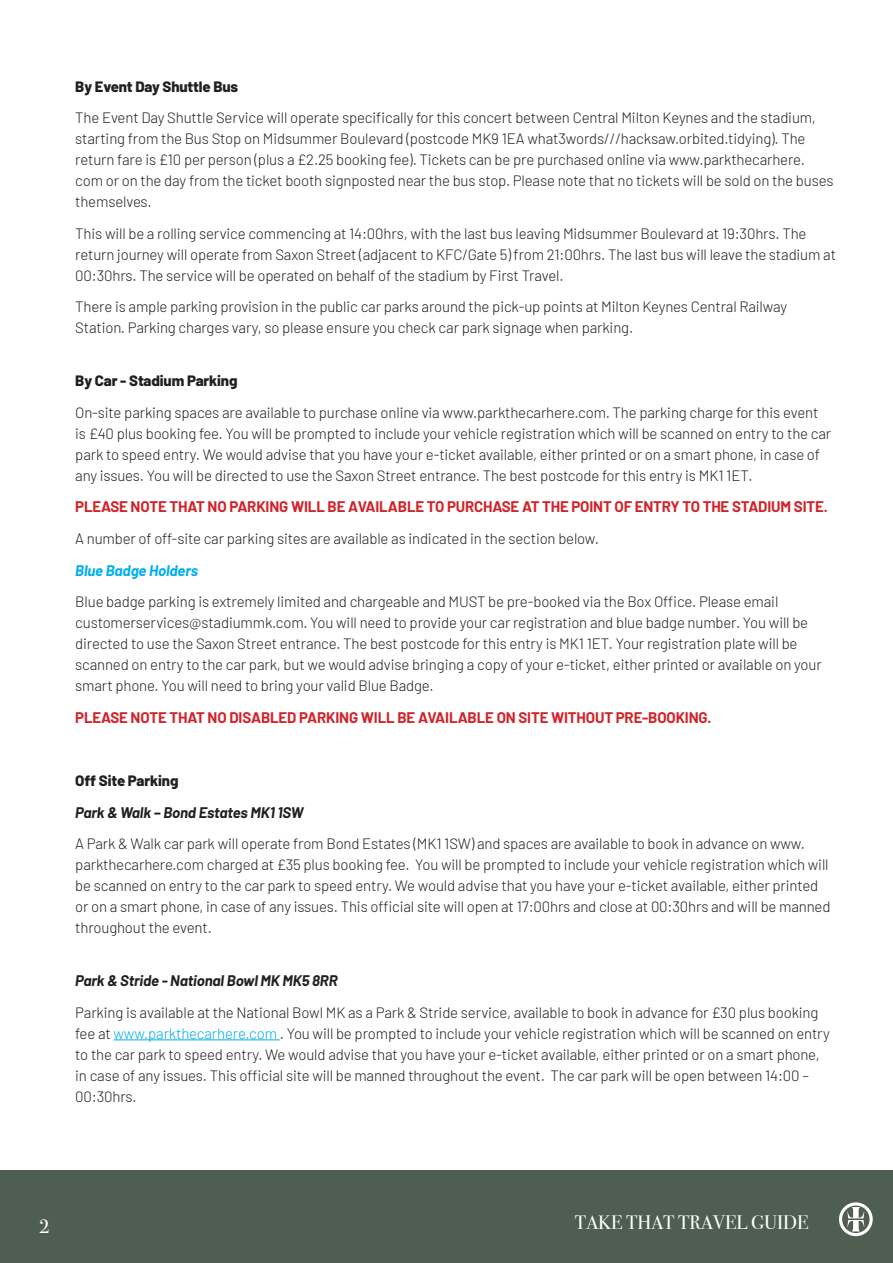
<style>
.page{position:relative;width:893px;height:1263px;background:#fff}
.page>*{position:absolute;margin:0;border:0;box-sizing:border-box;transform-origin:0 0}
.t1{font:19.5px "Bodoni Svty Two ITCTT";color:#fff}
.NUMBERED_LEVEL_2{font:300 15px/21px "Barlow";letter-spacing:-.01em;color:#231f20}
.NUMBERED_LEVEL_2-2{font:700 15px "Barlow";letter-spacing:-.01em;color:#d1232a}
.NUMBERED_LEVEL_2-3{font:italic 700 15px "Barlow";letter-spacing:-.01em;color:#231f20}
.NUMBERED_LEVEL_2-4{font:800 15px "Barlow";letter-spacing:-.01em;color:#231f20}
.NUMBERED_LEVEL_2-5{font:italic 700 15px "Barlow";letter-spacing:-.01em;color:#00aeef}
.s1{color:#00aeef}
</style>
<div class="page">
<div style="left:0;top:1170px;width:893px;height:93px;background:#4e5f51"></div>
<svg style="left:839px;top:1202px;width:34px;height:34px"></svg>
<hr style="left:114px;top:1039px;width:166px;height:1px;background:#00aeef">
<p class="NUMBERED_LEVEL_2-4" style="left:75px;top:75px;width:164px">By Event Day Shuttle Bus</p>
<p class="NUMBERED_LEVEL_2" style="left:75px;top:106px;width:760px">The Event Day Shuttle Service will operate specifically for this concert between Central Milton Keynes and the stadium, starting from the Bus Stop on Midsummer Boulevard (postcode MK9 1EA what3words///hacksaw.orbited.tidying). The return fare is £10 per person (plus a £2.25 booking fee). Tickets can be pre purchased online via www.parkthecarhere. com or on the day from the ticket booth signposted near the bus stop. Please note that no tickets will be sold on the buses themselves.</p>
<p class="NUMBERED_LEVEL_2" style="left:75px;top:222px;width:762px">This will be a rolling service commencing at 14:00hrs, with the last bus leaving Midsummer Boulevard at 19:30hrs. The return journey will operate from Saxon Street (adjacent to KFC/Gate 5) from 21:00hrs. The last bus will leave the stadium at<br>00:30hrs. The service will be operated on behalf of the stadium by First Travel.</p>
<p class="NUMBERED_LEVEL_2" style="left:75px;top:295px;width:713px">There is ample parking provision in the public car parks around the pick-up points at Milton Keynes Central Railway<br>Station. Parking charges vary, so please ensure you check car park signage when parking.</p>
<p class="NUMBERED_LEVEL_2-4" style="left:75px;top:369px;width:164px">By Car - Stadium Parking</p>
<p class="NUMBERED_LEVEL_2" style="left:75px;top:401px;width:757px">On-site parking spaces are available to purchase online via www.parkthecarhere.com. The parking charge for this event is £40 plus booking fee. You will be prompted to include your vehicle registration which will be scanned on entry to the car park to speed entry. We would advise that you have your e-ticket available, either printed or on a smart phone, in case of any issues. You will be directed to use the Saxon Street entrance. The best postcode for this entry is MK1 1ET.</p>
<p class="NUMBERED_LEVEL_2-2" style="left:75px;top:496px;width:754px">PLEASE NOTE THAT NO PARKING WILL BE AVAILABLE TO PURCHASE AT THE POINT OF ENTRY TO THE STADIUM SITE.</p>
<p class="NUMBERED_LEVEL_2" style="left:75px;top:527px;width:525px">A number of off-site car parking sites are available as indicated in the section below.</p>
<p class="NUMBERED_LEVEL_2-5" style="left:75px;top:559px;width:124px">Blue Badge Holders</p>
<p class="NUMBERED_LEVEL_2" style="left:75px;top:590px;width:748px">Blue badge parking is extremely limited and chargeable and MUST be pre-booked via the Box Office. Please email customerservices@stadiummk.com. You will need to provide your car registration and blue badge number. You will be directed to use the Saxon Street entrance. The best postcode for this entry is MK1 1ET. Your registration plate will be scanned on entry to the car park, but we would advise bringing a copy of your e-ticket, either printed or available on your smart phone. You will need to bring your valid Blue Badge.</p>
<p class="NUMBERED_LEVEL_2-2" style="left:75px;top:706px;width:638px">PLEASE NOTE THAT NO DISABLED PARKING WILL BE AVAILABLE ON SITE WITHOUT PRE-BOOKING.</p>
<p class="NUMBERED_LEVEL_2-4" style="left:75px;top:770px;width:105px">Off Site Parking</p>
<p class="NUMBERED_LEVEL_2-3" style="left:75px;top:801px;width:230px">Park &amp; Walk – Bond Estates MK1 1SW</p>
<p class="NUMBERED_LEVEL_2" style="left:75px;top:832px;width:757px">A Park &amp; Walk car park will operate from Bond Estates (MK1 1SW) and spaces are available to book in advance on www. parkthecarhere.com charged at £35 plus booking fee. You will be prompted to include your vehicle registration which will be scanned on entry to the car park to speed entry. We would advise that you have your e-ticket available, either printed or on a smart phone, in case of any issues. This official site will open at 17:00hrs and close at 00:30hrs and will be manned throughout the event.</p>
<p class="NUMBERED_LEVEL_2-3" style="left:75px;top:969px;width:264px">Park &amp; Stride - National Bowl MK MK5 8RR</p>
<p class="NUMBERED_LEVEL_2" style="left:75px;top:1001px;width:756px">Parking is available at the National Bowl MK as a Park &amp; Stride service, available to book in advance for £30 plus booking fee at <span class="s1">www.parkthecarhere.com</span> . You will be prompted to include your vehicle registration which will be scanned on entry to the car park to speed entry. We would advise that you have your e-ticket available, either printed or on a smart phone, in case of any issues. This official site will be manned throughout the event. The car park will be open between 14:00 – 00:30hrs.</p>
<h1 class="t1" style="left:39px;top:1210px;width:12px">2</h1>
<h1 class="t1" style="left:575px;top:1207px;width:235px">TAKE THAT TRAVEL GUIDE</h1>
</div>
